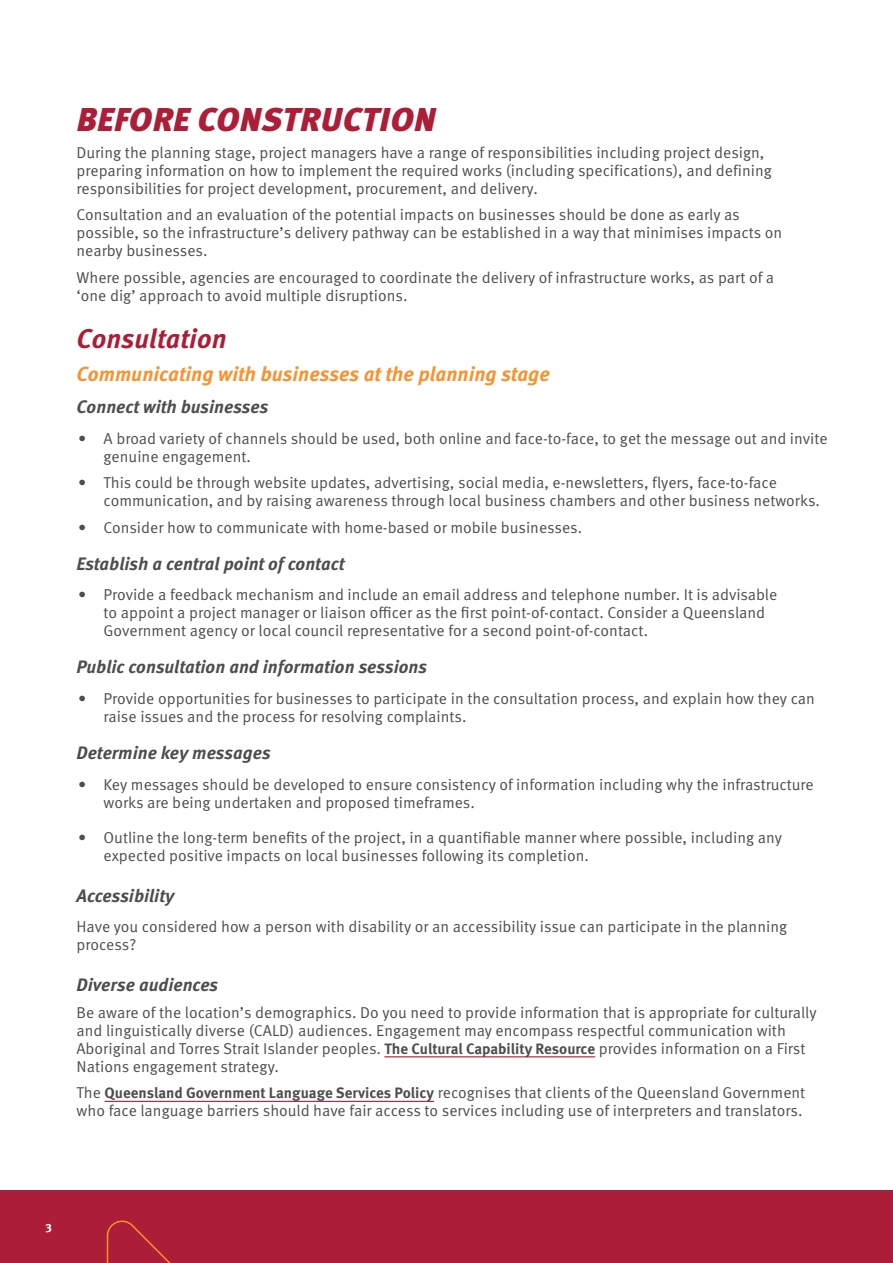
<style>
.page{position:relative;width:893px;height:1263px;background:#fff}
.page>*{position:absolute;margin:0;border:0;box-sizing:border-box;transform-origin:0 0}
.Head_1_maroon{font:italic 900 33px "Meta Pro";letter-spacing:.015em;color:#ac1d37}
.Sub_Head_2_maroon{font:italic 700 27px "Meta Pro";letter-spacing:.005em;color:#ac1d37}
.Sub_Head_3{font:italic 700 20.25px "Meta Pro";color:#f7922e}
.Sub_heading_4{font:italic 700 18px "Meta Pro";color:#4d4d4f}
.Sub_heading_4-2{font:15.75px/18px "Meta Pro Norm";color:#4d4d4f}
.Body{font:15.75px/18px "Meta Pro Norm";color:#4d4d4f}
.t1{font:700 12px "Meta Pro";color:#fff}
.s1{font-family:"Meta Pro";font-weight:700;font-size:15px}
</style>
<div class="page">
<div style="left:0;top:1190px;width:893px;height:73px;background:#ac1d37"></div>
<svg style="left:106px;top:1220px;width:65px;height:43px"></svg>
<hr style="left:384px;top:1056px;width:211px;height:1px;background:#ac1d37">
<hr style="left:105px;top:1101px;width:329px;height:1px;background:#ac1d37">
<p class="Head_1_maroon" style="left:77px;top:94px;width:361px">BEFORE CONSTRUCTION</p>
<p class="Body" style="left:77px;top:142px;width:697px">During the planning stage, project managers have a range of responsibilities including project design, preparing information on how to implement the required works (including specifications), and defining responsibilities for project development, procurement, and delivery.</p>
<p class="Body" style="left:77px;top:205px;width:707px">Consultation and an evaluation of the potential impacts on businesses should be done as early as possible, so the infrastructure’s delivery pathway can be established in a way that minimises impacts on nearby businesses.</p>
<p class="Body" style="left:77px;top:267px;width:699px">Where possible, agencies are encouraged to coordinate the delivery of infrastructure works, as part of a ‘one dig’ approach to avoid multiple disruptions.</p>
<p class="Sub_Head_2_maroon" style="left:77px;top:318px;width:152px">Consultation</p>
<p class="Sub_Head_3" style="left:77px;top:358px;width:475px">Communicating with businesses at the planning stage</p>
<p class="Sub_heading_4" style="left:77px;top:393px;width:193px">Connect with businesses</p>
<p class="Sub_heading_4-2" style="left:104px;top:428px;width:725px;text-indent:-26px">• A broad variety of channels should be used, both online and face-to-face, to get the message out and invite genuine engagement.</p>
<p class="Sub_heading_4-2" style="left:104px;top:473px;width:718px;text-indent:-26px">• This could be through website updates, advertising, social media, e-newsletters, flyers, face-to-face communication, and by raising awareness through local business chambers and other business networks.</p>
<p class="Sub_heading_4-2" style="left:78px;top:517px;width:506px">• Consider how to communicate with home-based or mobile businesses.</p>
<p class="Sub_heading_4" style="left:77px;top:549px;width:269px">Establish a central point of contact</p>
<p class="Sub_heading_4-2" style="left:104px;top:585px;width:675px;text-indent:-26px">• Provide a feedback mechanism and include an email address and telephone number. It is advisable to appoint a project manager or liaison officer as the first point-of-contact. Consider a Queensland<br>Government agency or local council representative for a second point-of-contact.</p>
<p class="Sub_heading_4" style="left:77px;top:653px;width:352px">Public consultation and information sessions</p>
<p class="Sub_heading_4-2" style="left:104px;top:688px;width:713px;text-indent:-26px">• Provide opportunities for businesses to participate in the consultation process, and explain how they can raise issues and the process for resolving complaints.</p>
<p class="Sub_heading_4" style="left:77px;top:738px;width:196px">Determine key messages</p>
<p class="Sub_heading_4-2" style="left:104px;top:774px;width:712px;text-indent:-26px">• Key messages should be developed to ensure consistency of information including why the infrastructure works are being undertaken and proposed timeframes.</p>
<p class="Sub_heading_4-2" style="left:104px;top:827px;width:680px;text-indent:-26px">• Outline the long-term benefits of the project, in a quantifiable manner where possible, including any expected positive impacts on local businesses following its completion.</p>
<p class="Sub_heading_4" style="left:77px;top:881px;width:99px">Accessibility</p>
<p class="Sub_heading_4-2" style="left:77px;top:917px;width:712px">Have you considered how a person with disability or an accessibility issue can participate in the planning process?</p>
<p class="Sub_heading_4" style="left:77px;top:971px;width:143px">Diverse audiences</p>
<p class="Sub_heading_4-2" style="left:77px;top:1002px;width:742px">Be aware of the location’s demographics. Do you need to provide information that is appropriate for culturally and linguistically diverse (CALD) audiences. Engagement may encompass respectful communication with Aboriginal and Torres Strait Islander peoples. <span class="s1">The Cultural Capability Resource</span> provides information on a First Nations engagement strategy.</p>
<p class="Body" style="left:77px;top:1083px;width:730px">The <span class="s1">Queensland Government Language Services Policy</span> recognises that clients of the Queensland Government who face language barriers should have fair access to services including use of interpreters and translators.</p>
<p class="t1" style="left:45px;top:1219px;width:8px">3</p>
</div>
